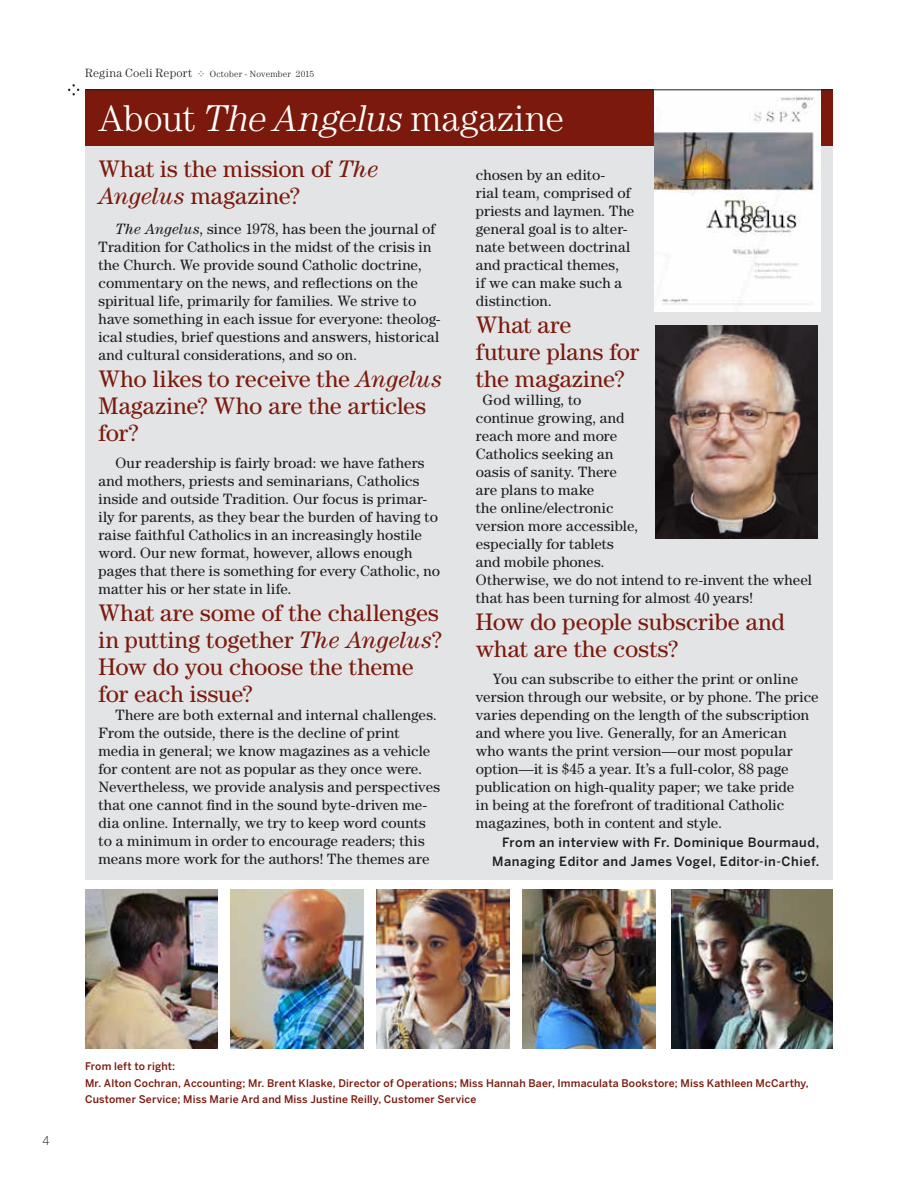
<style>
.page{position:relative;width:918px;height:1188px;background:#fff}
.page>*{position:absolute;margin:0;border:0;box-sizing:border-box;transform-origin:0 0}
.t1{font:300 37.5px "Century Std";color:#fff}
.t2{font:24px/27px "Century Std";color:#7b1a0c}
.t3{font:15px/18px "Century Std";letter-spacing:.01em;color:#1b1c20}
.t4{font:500 12.75px/18.8px "Benton Sans";letter-spacing:.04em;color:#1b1c20;text-align:right}
.t5{font:300 12px "Century Std";letter-spacing:.02em;color:#1b1c20}
.t6{font:300 12px "Benton Sans";color:#1b1c20}
.t7{font:500 10.5px/16.5px "Benton Sans";letter-spacing:.02em;color:#7b1a0c}
.t8{font:300 9px "Century Std";letter-spacing:.015em;color:#1b1c20}
.s1{font-style:italic}
</style>
<div class="page">
<div style="left:85px;top:90px;width:748px;height:57px;background:#7b1a0c"></div>
<div style="left:85px;top:147px;width:748px;height:733px;background:#e3e4e6"></div>
<img style="left:654px;top:91px;width:166px;height:221px">
<img style="left:85px;top:889px;width:133px;height:159px">
<img style="left:231px;top:889px;width:133px;height:159px">
<img style="left:376px;top:889px;width:133px;height:159px">
<img style="left:523px;top:889px;width:132px;height:159px">
<img style="left:671px;top:889px;width:162px;height:159px">
<img style="left:655px;top:326px;width:162px;height:213px">
<svg style="left:198px;top:71px;width:6px;height:5px"></svg>
<hr style="left:85px;top:90px;width:748px;height:1px;background:#1b1c20">
<svg style="left:68px;top:84px;width:11px;height:11px"></svg>
<p class="t5" style="left:85px;top:66px;width:109px">Regina Coeli Report</p>
<p class="t8" style="left:210px;top:69px;width:106px">October - November 2015</p>
<h1 class="t1" style="left:99px;top:97px;width:467px">About <span class="s1">The Angelus</span>magazine</h1>
<h2 class="t2" style="left:99px;top:154px;width:281px">What is the mission of <span class="s1">The<br>Angelus</span> magazine?</h2>
<p class="t3" style="left:99px;top:220px;width:343px;text-indent:17px"><span class="s1">The Angelus</span>, since 1978, has been the journal of Tradition for Catholics in the midst of the crisis in the Church. We provide sound Catholic doctrine, commentary on the news, and reflections on the spiritual life, primarily for families. We strive to have something in each issue for everyone: theolog&shy;ical studies, brief questions and answers, historical and cultural considerations, and so on.</p>
<h2 class="t2" style="left:99px;top:365px;width:345px">Who likes to receive the <span class="s1">Angelus<br></span>Magazine? Who are the articles for?</h2>
<p class="t3" style="left:99px;top:454px;width:343px;text-indent:17px">Our readership is fairly broad: we have fathers and mothers, priests and seminarians, Catholics inside and outside Tradition. Our focus is primar&shy;ily for parents, as they bear the burden of having to raise faithful Catholics in an increasingly hostile word. Our new format, however, allows enough pages that there is something for every Catholic, no matter his or her state in life.</p>
<h2 class="t2" style="left:99px;top:599px;width:345px">What are some of the challenges in putting together <span class="s1">The Angelus</span>?<br>How do you choose the theme for each issue?</h2>
<p class="t3" style="left:99px;top:706px;width:343px;text-indent:17px">There are both external and internal challenges.<br>From the outside, there is the decline of print media in general; we know magazines as a vehicle for content are not as popular as they once were.<br>Nevertheless, we provide analysis and perspectives that one cannot find in the sound byte-driven me&shy;dia online. Internally, we try to keep word counts to a minimum in order to encourage readers; this means more work for the authors! The themes are</p>
<p class="t3" style="left:476px;top:166px;width:160px">chosen by an edito-<br>rial team, comprised of priests and laymen. The general goal is to alter&shy;nate between doctrinal and practical themes,<br>if we can make such a distinction.</p>
<h2 class="t2" style="left:476px;top:311px;width:165px">What are future plans for the magazine?</h2>
<p class="t3" style="left:476px;top:391px;width:338px;text-indent:7px">God willing, to<br>continue growing, and<br>reach more and more<br>Catholics seeking an<br>oasis of sanity. There<br>are plans to make<br>the online/electronic<br>version more accessible,<br>especially for tablets<br>and mobile phones.<br>Otherwise, we do not intend to re-invent the wheel that has been turning for almost 40 years!</p>
<h2 class="t2" style="left:476px;top:608px;width:311px">How do people subscribe and what are the costs?</h2>
<p class="t3" style="left:476px;top:670px;width:344px;text-indent:17px">You can subscribe to either the print or online version through our website, or by phone. The price varies depending on the length of the subscription and where you live. Generally, for an American who wants the print version—our most popular option—it is $45 a year. It’s a full-color, 88 page publication on high-quality paper; we take pride<br>in being at the forefront of traditional Catholic magazines, both in content and style.</p>
<p class="t4" style="left:492px;top:833px;width:329px">From an interview with Fr. Dominique Bourmaud,<br>Managing Editor and James Vogel, Editor-in-Chief.</p>
<p class="t6" style="left:43px;top:1134px;width:9px">4</p>
<p class="t7" style="left:85px;top:1058px;width:725px">From left to right:<br>Mr. Alton Cochran, Accounting; Mr. Brent Klaske, Director of Operations; Miss Hannah Baer, Immaculata Bookstore; Miss Kathleen McCarthy,<br>Customer Service; Miss Marie Ard and Miss Justine Reilly, Customer Service</p>
</div>
